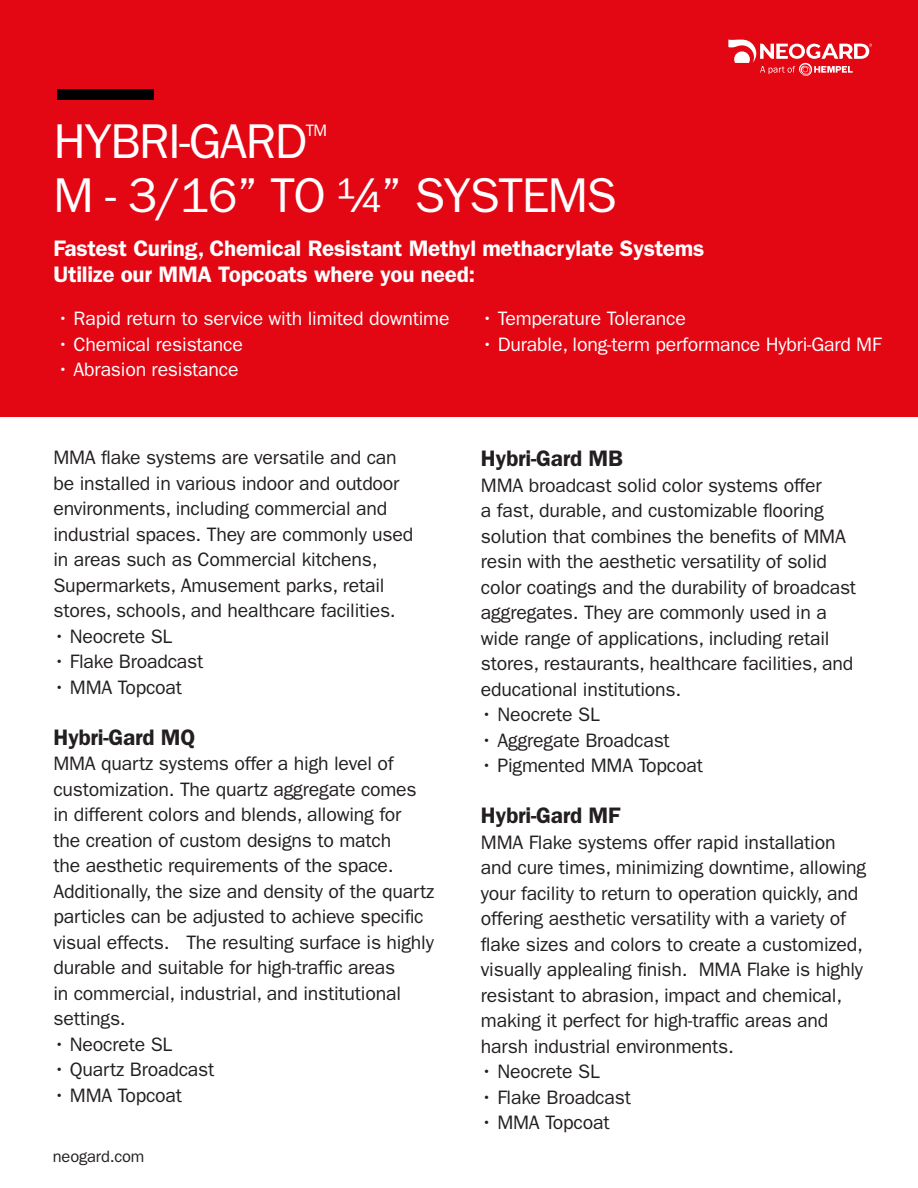
<style>
.page{position:relative;width:918px;height:1188px;background:#fff}
.page>*{position:absolute;margin:0;border:0;box-sizing:border-box;transform-origin:0 0}
.t1{font:49.05px "ITC Franklin Gothic Std";letter-spacing:-.03em;color:#fff}
.t2{font:600 22.5px "ITC Franklin Gothic Std";letter-spacing:-.01em;color:#fff}
.t3{font:600 22.5px "ITC Franklin Gothic Std";letter-spacing:-.01em;color:#231f20}
.t4{font:19.5px/25.5px "ITC Franklin Gothic Std";letter-spacing:-.01em;color:#231f20}
.t5{font:19.5px "ITC Franklin Gothic Std";letter-spacing:-.01em;color:#fff}
.t6{font:16.65px "ITC Franklin Gothic Std";color:#fff}
.t7{font:16.5px "ITC Franklin Gothic Std";letter-spacing:-.01em;color:#231f20}
</style>
<div class="page">
<div style="left:0;top:0;width:918px;height:417px;background:#e30613"></div>
<div style="left:57px;top:90px;width:97px;height:10px;background:#000"></div>
<svg style="left:728px;top:39px;width:144px;height:37px"></svg>
<p class="t1" style="left:53px;top:113px;width:255px">HYBRI-GARD</p>
<p class="t6" style="left:306px;top:121px;width:23px">TM</p>
<p class="t1" style="left:53px;top:167px;width:565px">M - 3/16” TO ¼” SYSTEMS</p>
<p class="t2" style="left:53px;top:235px;width:652px">Fastest Curing, Chemical Resistant Methyl methacrylate Systems</p>
<p class="t2" style="left:53px;top:261px;width:423px">Utilize our MMA Topcoats where you need:</p>
<p class="t5" style="left:57px;top:307px;width:394px">• Rapid return to service with limited downtime</p>
<p class="t5" style="left:57px;top:333px;width:187px">• Chemical resistance</p>
<p class="t5" style="left:57px;top:358px;width:183px">• Abrasion resistance</p>
<p class="t4" style="left:53px;top:445px;width:361px">MMA flake systems are versatile and can be installed in various indoor and outdoor environments, including commercial and industrial spaces. They are commonly used in areas such as Commercial kitchens, Supermarkets, Amusement parks, retail stores, schools, and healthcare facilities.</p>
<p class="t4" style="left:53px;top:623px;width:120px">• Neocrete SL</p>
<p class="t4" style="left:53px;top:649px;width:151px">• Flake Broadcast</p>
<p class="t4" style="left:53px;top:674px;width:130px">• MMA Topcoat</p>
<p class="t3" style="left:53px;top:724px;width:143px">Hybri-Gard MQ</p>
<p class="t4" style="left:53px;top:751px;width:382px">MMA quartz systems offer a high level of customization. The quartz aggregate comes in different colors and blends, allowing for<br>the creation of custom designs to match<br>the aesthetic requirements of the space.<br>Additionally, the size and density of the quartz particles can be adjusted to achieve specific visual effects. The resulting surface is highly durable and suitable for high-traffic areas<br>in commercial, industrial, and institutional settings.</p>
<p class="t4" style="left:53px;top:1031px;width:120px">• Neocrete SL</p>
<p class="t4" style="left:53px;top:1057px;width:162px">• Quartz Broadcast</p>
<p class="t4" style="left:53px;top:1082px;width:130px">• MMA Topcoat</p>
<p class="t7" style="left:53px;top:1147px;width:93px">neogard.com</p>
<p class="t5" style="left:481px;top:307px;width:206px">• Temperature Tolerance</p>
<p class="t5" style="left:481px;top:333px;width:402px">• Durable, long-term performance Hybri-Gard MF</p>
<p class="t3" style="left:481px;top:445px;width:143px">Hybri-Gard MB</p>
<p class="t4" style="left:481px;top:473px;width:377px">MMA broadcast solid color systems offer<br>a fast, durable, and customizable flooring solution that combines the benefits of MMA resin with the aesthetic versatility of solid color coatings and the durability of broadcast aggregates. They are commonly used in a wide range of applications, including retail stores, restaurants, healthcare facilities, and educational institutions.</p>
<p class="t4" style="left:481px;top:702px;width:120px">• Neocrete SL</p>
<p class="t4" style="left:481px;top:728px;width:190px">• Aggregate Broadcast</p>
<p class="t4" style="left:481px;top:753px;width:224px">• Pigmented MMA Topcoat</p>
<p class="t3" style="left:481px;top:802px;width:141px">Hybri-Gard MF</p>
<p class="t4" style="left:481px;top:830px;width:387px">MMA Flake systems offer rapid installation and cure times, minimizing downtime, allowing your facility to return to operation quickly, and offering aesthetic versatility with a variety of flake sizes and colors to create a customized, visually applealing finish. MMA Flake is highly resistant to abrasion, impact and chemical, making it perfect for high-traffic areas and harsh industrial environments.</p>
<p class="t4" style="left:481px;top:1059px;width:120px">• Neocrete SL</p>
<p class="t4" style="left:481px;top:1085px;width:151px">• Flake Broadcast</p>
<p class="t4" style="left:481px;top:1110px;width:130px">• MMA Topcoat</p>
</div>
